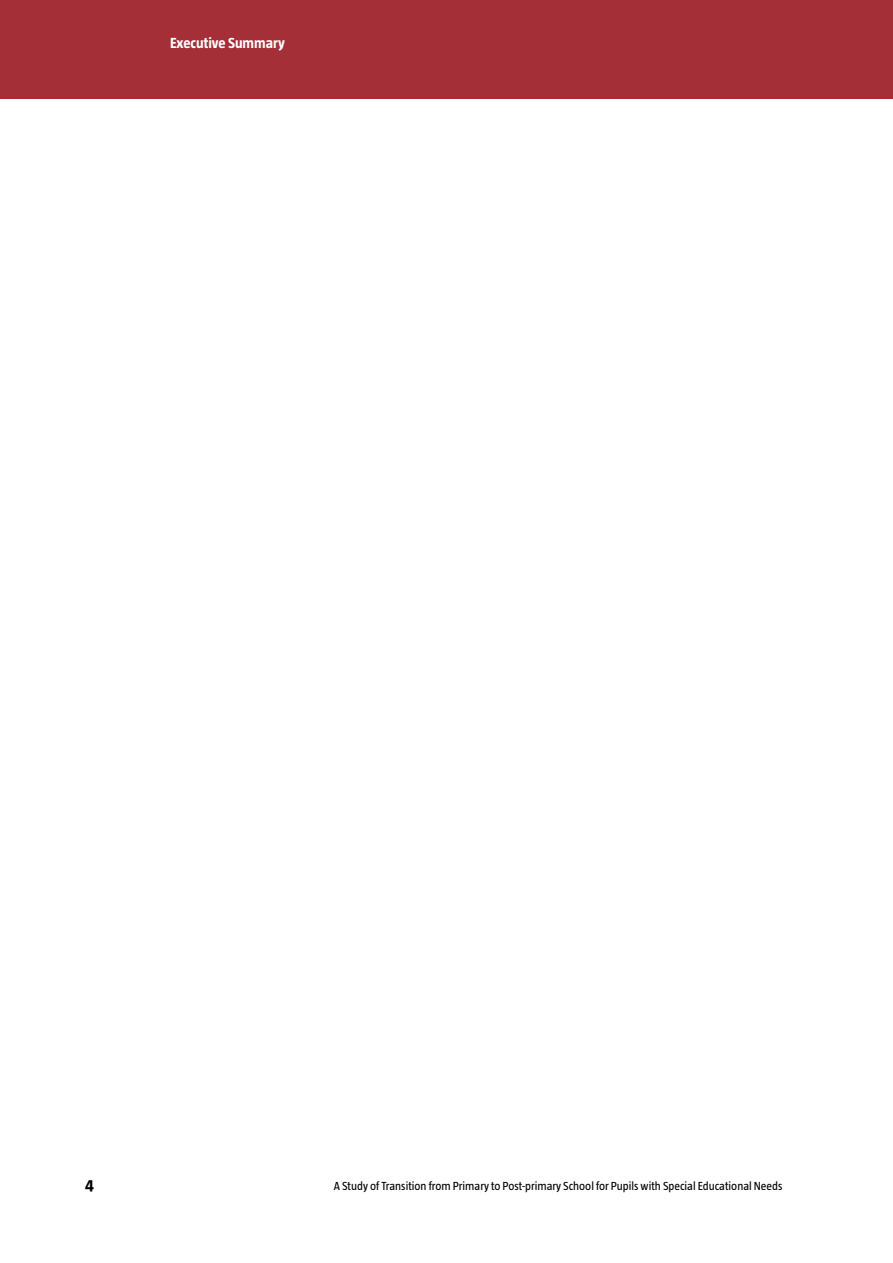
<style>
.page{position:relative;width:893px;height:1263px;background:#fff}
.page>*{position:absolute;margin:0;border:0;box-sizing:border-box;transform-origin:0 0}
.t1{font:700 16.5px "Taz";color:#000}
.t2{font:700 15px "Taz";color:#fff}
.t3{font:12px "Taz";color:#000}
</style>
<div class="page">
<div style="left:0;top:0;width:893px;height:99px;background:#a42f37"></div>
<p class="t2" style="left:170px;top:35px;width:116px">Executive Summary</p>
<h1 class="t1" style="left:85px;top:1175px;width:10px">4</h1>
<p class="t3" style="left:334px;top:1179px;width:450px">A Study of Transition from Primary to Post-primary School for Pupils with Special Educational Needs</p>
</div>
